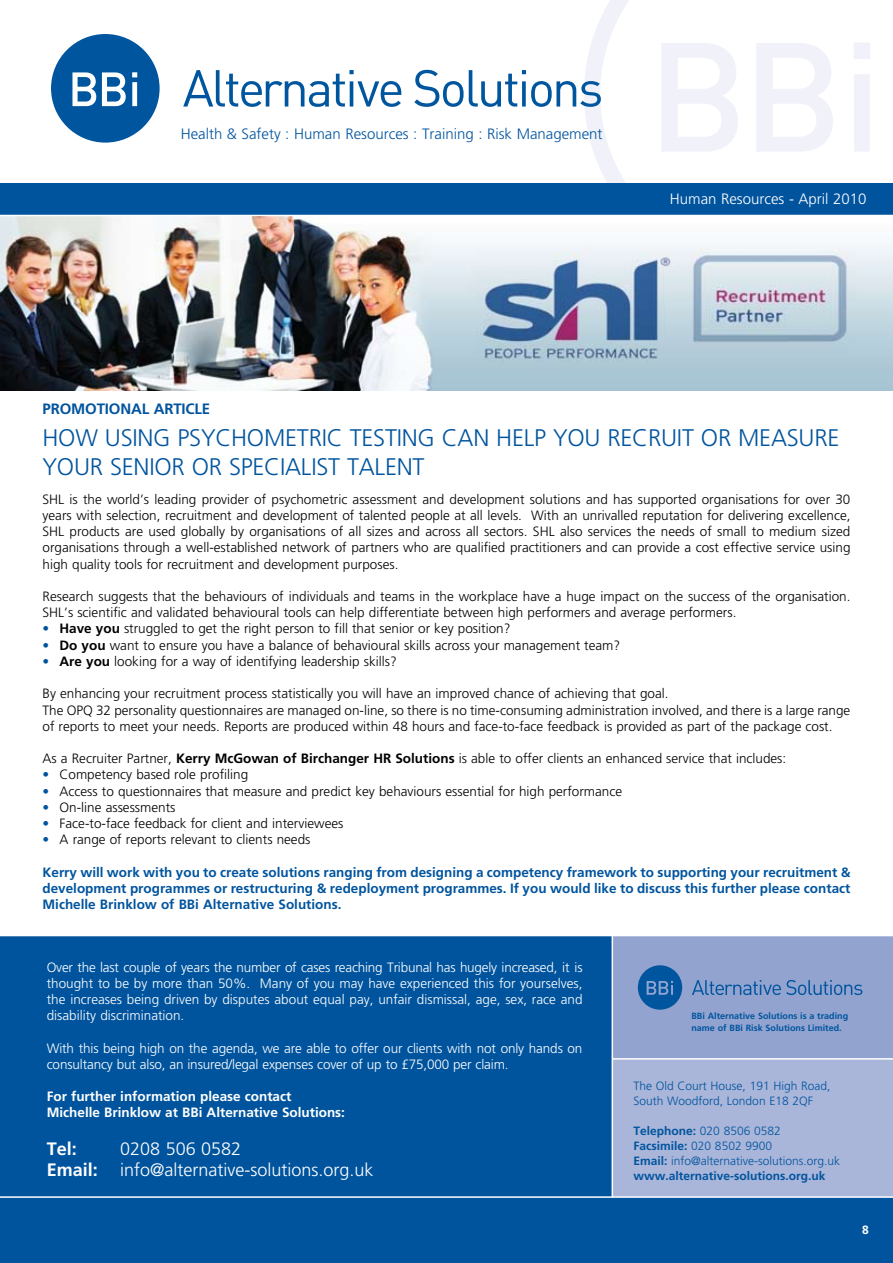
<style>
.page{position:relative;width:893px;height:1263px;background:#fff}
.page>*{position:absolute;margin:0;border:0;box-sizing:border-box;transform-origin:0 0}
.t1{font:300 24px/28.5px "Frutiger";letter-spacing:-.01em;color:#00549e}
.t2{font:300 18px/21px "Frutiger";color:#fff}
.t3{font:700 18px "Frutiger";color:#fff}
.t4{font:300 15px "Frutiger";color:#00549e}
.t5{font:300 15px "Frutiger";color:#fff}
.t6{font:700 15px "Frutiger";color:#00549e}
.t7{font:300 13.5px/16.2px "Frutiger";color:#000}
.t8{font:300 13.5px/16.2px "Frutiger";letter-spacing:-.01em;color:#fff;text-align:justify}
.t9{font:700 13.5px/16.2px "Frutiger";color:#00549e;text-align:justify}
.t10{font:700 13.5px/16.2px "Frutiger";color:#fff}
.t11{font:700 12px/15px "Frutiger";color:#00549e}
.t12{font:300 12px/15px "Frutiger";color:#00549e}
.t13{font:700 12px "Frutiger";color:#fff}
.t14{font:700 9px/12px "Frutiger";color:#00549e}
.s1{color:#00549e}
.s2{font-weight:700}
.s3{font-weight:300}
</style>
<div class="page">
<div style="left:0;top:935px;width:617px;height:264px;background:#00549e"></div>
<div style="left:612px;top:1059px;width:281px;height:140px;background:#a9b5d9"></div>
<div style="left:612px;top:935px;width:281px;height:124px;background:#92a3cf"></div>
<svg style="left:692px;top:980px;width:170px;height:15px"></svg>
<svg style="left:638px;top:965px;width:44px;height:45px"></svg>
<svg style="left:585px;top:0;width:44px;height:183px"></svg>
<svg style="left:661px;top:43px;width:209px;height:108px"></svg>
<div style="left:0;top:1197px;width:893px;height:66px;background:#00549e"></div>
<svg style="left:183px;top:70px;width:218px;height:37px"></svg>
<svg style="left:414px;top:70px;width:187px;height:37px"></svg>
<svg style="left:51px;top:34px;width:109px;height:109px"></svg>
<hr style="left:612px;top:927px;width:1px;height:270px;background:#fff">
<hr style="left:0;top:1196px;width:893px;height:2px;background:#fff">
<hr style="left:612px;top:1058px;width:281px;height:1px;background:#fff">
<hr style="left:0;top:935px;width:893px;height:1px;background:#fff">
<img style="left:0;top:216px;width:893px;height:175px">
<div style="left:0;top:183px;width:893px;height:32px;background:#00549e"></div>
<p class="t4" style="left:181px;top:126px;width:423px">Health &amp; Safety : Human Resources : Training : Risk Management</p>
<p class="t5" style="left:670px;top:191px;width:198px">Human Resources - April 2010</p>
<p class="t6" style="left:43px;top:399px;width:89px">promotional</p>
<p class="t6" style="left:154px;top:399px;width:9px">article</p>
<h1 class="t1" style="left:43px;top:424px;width:798px">How using psychom etric testing can h elp you recruit or m easure your senior or specialist talent</h1>
<p class="t7" style="left:43px;top:491px;width:809px;text-align:justify">SHL is the world’s leading provider of psychometric assessment and development solutions and has supported organisations for over 30 years with selection, recruitment and development of talented people at all levels. With an unrivalled reputation for delivering excellence, SHL products are used globally by organisations of all sizes and across all sectors. SHL also services the needs of small to medium sized organisations through a well-established network of partners who are qualified practitioners and can provide a cost effective service using high quality tools for recruitment and development purposes.</p>
<p class="t7" style="left:43px;top:588px;width:809px">Research suggests that the behaviours of individuals and teams in the workplace have a huge impact on the success of the organisation.<br>SHL’s scientific and validated behavioural tools can help differentiate between high performers and average performers.</p>
<p class="t7" style="left:43px;top:621px;width:469px"><span class="s1">•</span> <span class="s2">Have you</span> struggled to get the right person to fill that senior or key position?</p>
<p class="t7" style="left:43px;top:637px;width:579px"><span class="s1">•</span> <span class="s2">Do you</span> want to ensure you have a balance of behavioural skills across your management team?</p>
<p class="t7" style="left:43px;top:653px;width:356px"><span class="s1">•</span> <span class="s2">Are you</span> looking for a way of identifying leadership skills?</p>
<p class="t7" style="left:43px;top:685px;width:627px">By enhancing your recruitment process statistically you will have an improved chance of achieving that goal.<br>The OPQ</p>
<p class="t7" style="left:43px;top:702px;width:809px;text-indent:54px">32 personality questionnaires are managed on-line, so there is no time-consuming administration involved, and there is a large range of reports to meet your needs. Reports are produced within 48 hours and face-to-face feedback is provided as part of the package cost.</p>
<p class="t7" style="left:43px;top:750px;width:745px">As a Recruiter Partner, <span class="s2">Kerry McGowan of Birchanger HR Solutions</span> is able to offer clients an enhanced service that includes:</p>
<p class="t7" style="left:43px;top:766px;width:207px"><span class="s1">•</span> C ompetency based role profiling</p>
<p class="t7" style="left:43px;top:783px;width:581px"><span class="s1">•</span> Access to questionnaires that measure and predict key behaviours essential for high performance</p>
<p class="t7" style="left:43px;top:799px;width:134px"><span class="s1">•</span> On-line assessments</p>
<p class="t7" style="left:43px;top:815px;width:302px"><span class="s1">•</span> Face-to-face feedback for client and interviewees</p>
<p class="t7" style="left:43px;top:831px;width:269px"><span class="s1">•</span> A range of reports relevant to clients needs</p>
<p class="t9" style="left:43px;top:864px;width:809px">Kerry will work with you to create solutions ranging from designing a competency framework to supporting your recruitment &amp; development programmes or restructuring &amp; redeployment programmes. If you would like to discuss this further please contact Michelle Brinklow of BBi Alternative Solutions.</p>
<p class="t8" style="left:47px;top:959px;width:537px">Over the last couple of years the number of cases reaching Tribunal has hugely increased, it is thought to be by more than 50%. Many of you may have experienced this for yourselves, the increases being driven by disputes about equal pay, unfair dismissal, age, sex, race and disability discrimination.</p>
<p class="t8" style="left:47px;top:1040px;width:537px">With this being high on the agenda, we are able to offer our clients with not only hands on consultancy but also, an insured/legal expenses cover of up to £75,000 per claim.</p>
<p class="t10" style="left:47px;top:1088px;width:300px">For further information please contact<br>Michelle Brinklow at BBi Alternative Solutions:</p>
<h2 class="t3" style="left:47px;top:1138px;width:32px">Tel:</h2>
<h2 class="t2" style="left:47px;top:1138px;width:328px;text-indent:73px">0208 506 0582<br><span class="s2">Email:</span> info@alternative-solutions.org.uk</h2>
<p class="t14" style="left:691px;top:1010px;width:158px">BBi Alternative Solutions is a trading name of BBi Risk Solutions Limited.</p>
<p class="t12" style="left:634px;top:1078px;width:198px">The Old Court House, 191 High Road,<br>South Woodford, London E18 2QF</p>
<p class="t11" style="left:634px;top:1123px;width:208px">Telephone: <span class="s3">020 8506 0582<br></span>Facsimile: <span class="s3">020 8502 9900<br></span>Email: <span class="s3">info@alternative-solutions.org.uk </span>www.alternative-solutions.org.uk</p>
<p class="t13" style="left:862px;top:1223px;width:8px">8</p>
</div>
